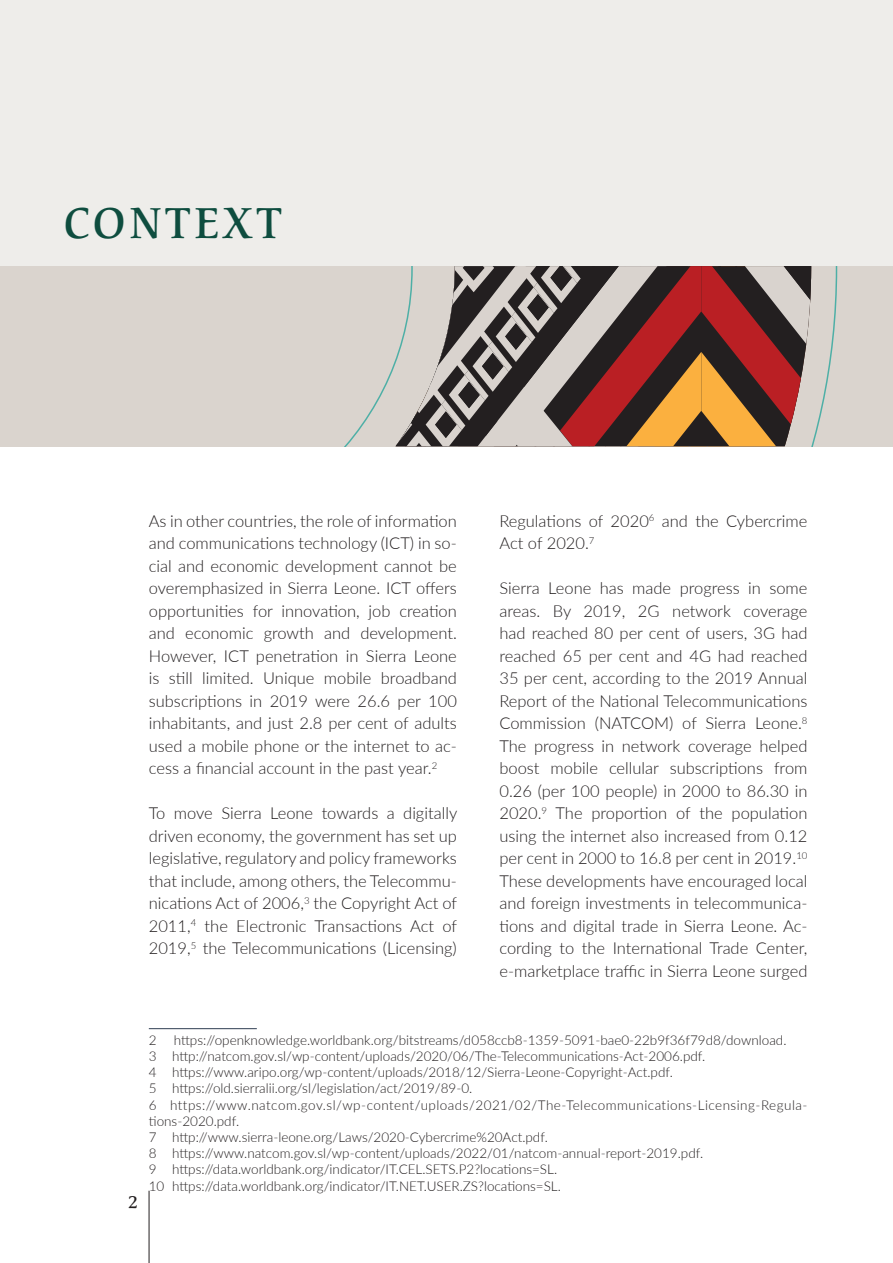
<style>
.page{position:relative;width:893px;height:1263px;background:#fff}
.page>*{position:absolute;margin:0;border:0;box-sizing:border-box;transform-origin:0 0}
._01_Head_1{font:500 42px "Cerigo Std";letter-spacing:.1em;color:#0e4d3f}
._00_Body_text{font:300 16.5px/22.5px "Lato";color:#231f20;text-align:justify}
.t1{font:500 16.5px "Cerigo Std";color:#231f20}
._06_Footnote{font:300 13.5px "Lato";color:#231f20}
._06_Footnote-2{font:300 13.5px/16.2px "Lato";letter-spacing:.035em;color:#231f20}
</style>
<div class="page">
<div style="left:0;top:0;width:893px;height:446px;background:#eeedea"></div>
<div style="left:0;top:266px;width:893px;height:180px;background:#dad4ce"></div>
<svg style="left:345px;top:266px;width:492px;height:180px"></svg>
<hr style="left:149px;top:1191px;width:1px;height:72px;background:#231f20">
<hr style="left:149px;top:1028px;width:108px;height:1px;background:#2f3d52">
<p class="_01_Head_1" style="left:64px;top:199px;width:219px">CONTEXT</p>
<p class="_00_Body_text" style="left:149px;top:509px;width:310px">As in other countries, the role of information and communications technology (ICT) in so&shy;cial and economic development cannot be overemphasized in Sierra Leone. ICT offers opportunities for innovation, job creation and economic growth and development.<br>However, ICT penetration in Sierra Leone is still limited. Unique mobile broadband subscriptions in 2019 were 26.6 per 100 inhabitants, and just 2.8 per cent of adults used a mobile phone or the internet to ac&shy;cess a financial account in the past year.<sup>2</sup></p>
<p class="_00_Body_text" style="left:149px;top:801px;width:310px">To move Sierra Leone towards a digitally driven economy, the government has set up legislative, regulatory and policy frameworks that include, among others, the Telecommu&shy;nications Act of 2006,<sup>3</sup> the Copyright Act of 2011,<sup>4</sup> the Electronic Transactions Act of 2019,<sup>5</sup> the Telecommunications (Licensing)</p>
<p class="_00_Body_text" style="left:499px;top:509px;width:310px">Regulations of 2020<sup>6</sup> and the Cybercrime<br>Act of 2020.<sup>7</sup></p>
<p class="_00_Body_text" style="left:499px;top:576px;width:310px">Sierra Leone has made progress in some areas. By 2019, 2G network coverage had reached 80 per cent of users, 3G had reached 65 per cent and 4G had reached 35 per cent, according to the 2019 Annual Report of the National Telecommunications Commission (NATCOM) of Sierra Leone.<sup>8<br></sup>The progress in network coverage helped boost mobile cellular subscriptions from 0.26 (per 100 people) in 2000 to 86.30 in 2020.<sup>9</sup> The proportion of the population using the internet also increased from 0.12 per cent in 2000 to 16.8 per cent in 2019.<sup>10<br></sup>These developments have encouraged local and foreign investments in telecommunica&shy;tions and digital trade in Sierra Leone. Ac&shy;cording to the International Trade Center, e-marketplace traffic in Sierra Leone surged</p>
<p class="t1" style="left:128px;top:1193px;width:12px">2</p>
<p class="_06_Footnote" style="left:149px;top:1031px;width:9px">2</p>
<p class="_06_Footnote" style="left:174px;top:1031px;width:614px">https://openknowledge.worldbank.org/bitstreams/d058ccb8-1359-5091-bae0-22b9f36f79d8/download.</p>
<p class="_06_Footnote" style="left:149px;top:1047px;width:558px">3 http://natcom.gov.sl/wp-content/uploads/2020/06/The-Telecommunications-Act-2006.pdf.</p>
<p class="_06_Footnote" style="left:149px;top:1063px;width:526px">4 https://www.aripo.org/wp-content/uploads/2018/12/Sierra-Leone-Copyright-Act.pdf.</p>
<p class="_06_Footnote" style="left:149px;top:1079px;width:325px">5 https://old.sierralii.org/sl/legislation/act/2019/89-0.</p>
<p class="_06_Footnote-2" style="left:149px;top:1096px;width:660px">6 https://www.natcom.gov.sl/wp-content/uploads/2021/02/The-Telecommunications-Licensing-Regula&shy;tions-2020.pdf.</p>
<p class="_06_Footnote" style="left:149px;top:1128px;width:400px">7 http://www.sierra-leone.org/Laws/2020-Cybercrime%20Act.pdf.</p>
<p class="_06_Footnote" style="left:149px;top:1144px;width:556px">8 https://www.natcom.gov.sl/wp-content/uploads/2022/01/natcom-annual-report-2019.pdf.</p>
<p class="_06_Footnote" style="left:149px;top:1160px;width:410px">9 https://data.worldbank.org/indicator/IT.CEL.SETS.P2?locations=SL.</p>
<p class="_06_Footnote" style="left:149px;top:1176px;width:414px">10 https://data.worldbank.org/indicator/IT.NET.USER.ZS?locations=SL.</p>
</div>
